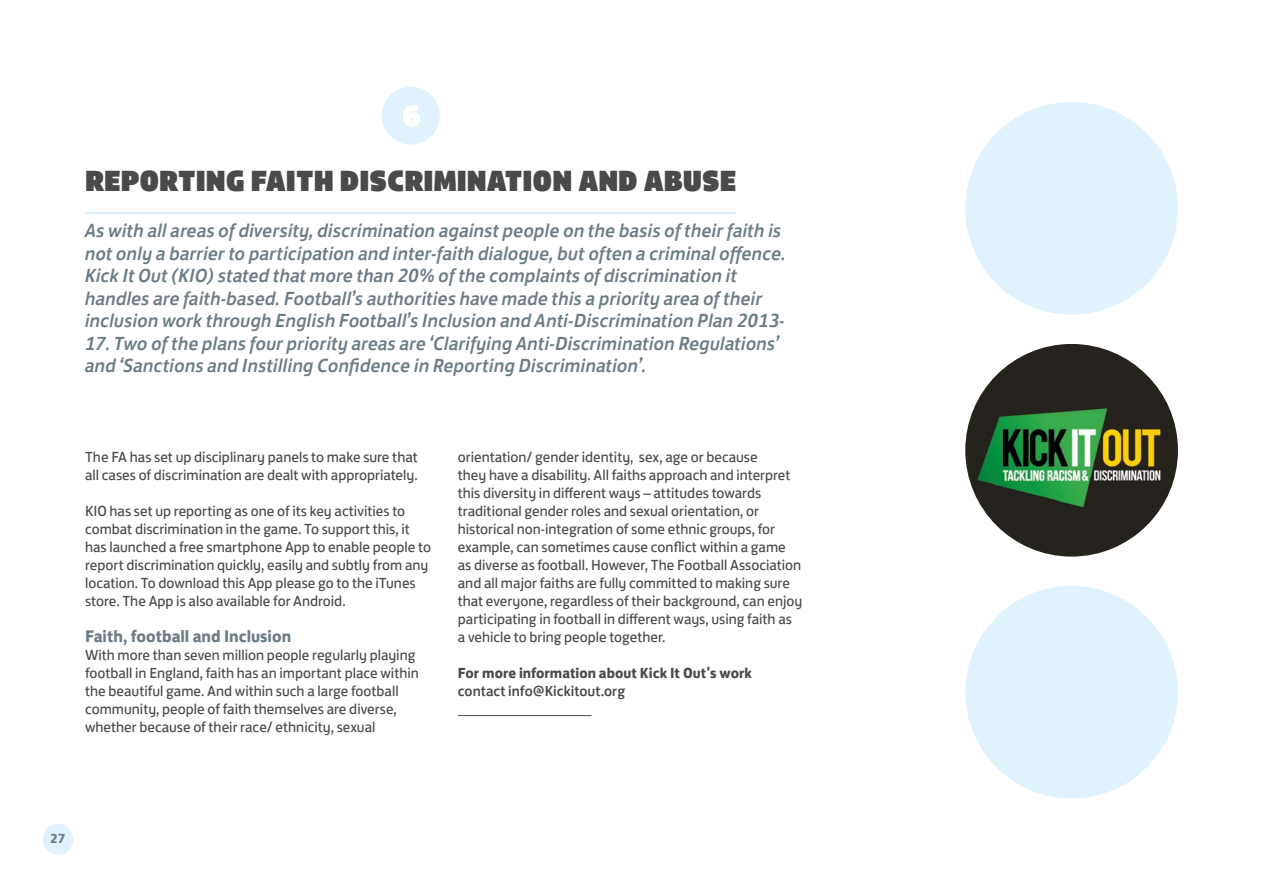
<style>
.page{position:relative;width:1263px;height:893px;background:#fff}
.page>*{position:absolute;margin:0;border:0;box-sizing:border-box;transform-origin:0 0}
.t1{font:30px "FS Jack Poster";color:#4a4a49}
.t2{font:italic 500 19.5px/22.5px "FS Jack";color:#6b7c85}
.t3{font:700 17.25px "FS Jack";color:#6b7c85}
.t4{font:15px/18px "FS Jack";color:#4a4a49}
.t5{font:700 15px "FS Jack";color:#4a4a49}
.t6{font:500 15px "FS Jack";color:#4a4a49}
.t7{font:700 13.5px "FS Jack";color:#6b7c85}
</style>
<div class="page">
<hr style="left:85px;top:212px;width:651px;height:2px;background:#dff2fd">
<hr style="left:458px;top:715px;width:133px;height:1px;background:#4a4a49">
<div style="left:965px;top:102px;width:213px;height:213px;background:#dff2fd;border-radius:50%"></div>
<img style="left:965px;top:344px;width:213px;height:213px;border-radius:106px">
<div style="left:965px;top:586px;width:213px;height:212px;background:#dff2fd;border-radius:50%"></div>
<div style="left:382px;top:87px;width:58px;height:58px;background:#dff2fd;border-radius:50%"></div>
<svg style="left:403px;top:105px;width:17px;height:21px"></svg>
<div style="left:43px;top:824px;width:30px;height:30px;background:#dff2fd;border-radius:50%"></div>
<h1 class="t1" style="left:85px;top:154px;width:111px">REPORTING</h1>
<h1 class="t1" style="left:251px;top:154px;width:18px">FAITH</h1>
<h1 class="t1" style="left:340px;top:154px;width:100px">DISCRIMINATI</h1>
<h1 class="t1" style="left:533px;top:154px;width:203px">ON AND ABUSE</h1>
<p class="t2" style="left:85px;top:218px;width:702px">As with all areas of diversity, discrimination against people on the basis of their faith is not only a barrier to participation and inter-faith dialogue, but often a criminal offence.<br>Kick It Out (KIO) stated that more than 20% of the complaints of discrimination it handles are faith-based. Football’s authorities have made this a priority area of their inclusion work through English Football’s Inclusion and Anti-Discrimination Plan 2013-</p>
<h2 class="t2" style="left:85px;top:330px;width:695px">17. Two of the plans four priority areas are ‘Clarifying Anti-Discrimination Regulations’ and ‘Sanctions and Instilling Confidence in Reporting Discrimination’.</h2>
<p class="t4" style="left:85px;top:447px;width:334px">The FA has set up disciplinary panels to make sure that all cases of discrimination are dealt with appropriately.</p>
<p class="t4" style="left:85px;top:501px;width:347px">KIO has set up reporting as one of its key activities to combat discrimination in the game. To support this, it has launched a free smartphone App to enable people to report discrimination quickly, easily and subtly from any location. To download this App please go to the iTunes store. The App is also available for Android.</p>
<p class="t3" style="left:85px;top:622px;width:208px">Faith, football and Inclusion</p>
<p class="t4" style="left:85px;top:645px;width:335px">With more than seven million people regularly playing football in England, faith has an important place within the beautiful game. And within such a large football community, people of faith themselves are diverse, whether because of their race/ ethnicity, sexual</p>
<p class="t4" style="left:458px;top:447px;width:346px">orientation/ gender identity, sex, age or because<br>they have a disability. All faiths approach and interpret this diversity in different ways – attitudes towards traditional gender roles and sexual orientation, or historical non-integration of some ethnic groups, for example, can sometimes cause conflict within a game as diverse as football. However, The Football Association and all major faiths are fully committed to making sure that everyone, regardless of their background, can enjoy participating in football in different ways, using faith as a vehicle to bring people together.</p>
<p class="t5" style="left:458px;top:660px;width:296px">For more information about Kick It Out's work</p>
<p class="t6" style="left:458px;top:679px;width:169px">contact info@Kickitout.org</p>
<p class="t7" style="left:50px;top:827px;width:17px">27</p>
</div>
